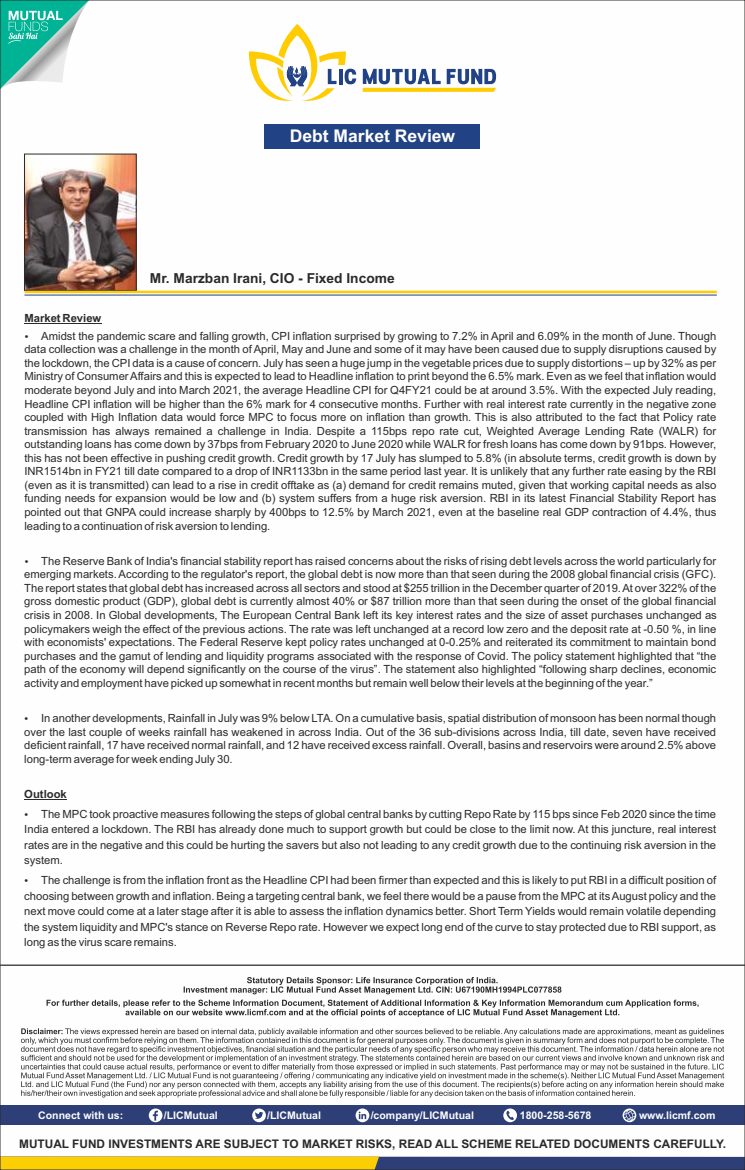
<style>
.page{position:relative;width:745px;height:1170px;background:#fff}
.page>*{position:absolute;margin:0;border:0;box-sizing:border-box;transform-origin:0 0}
.t1{font:700 17.5px "Arial";color:#fefefe}
.t2{font:700 13.75px "Arial";color:#2b2a29}
.t3{font:700 11.88px "Arial";color:#2b2a29}
.t4{font:11.25px/13.5px "Arial";color:#2b2a29;text-align:justify}
.t5{font:700 11.25px "Arial";color:#2b2a29}
.t6{font:700 10.5px "Arial";color:#fefefe}
</style>
<div class="page">
<img style="left:26px;top:156px;width:108px;height:133px">
<div style="left:24px;top:154px;width:112px;height:137px;border:1px solid #2b2a29"></div>
<div style="left:265px;top:124px;width:215px;height:25px;background:#214284"></div>
<hr style="left:25px;top:291px;width:691px;height:2px;background:#fecc00">
<hr style="left:24px;top:295px;width:692px;height:1px;background:#214284">
<svg style="left:21px;top:1028px;width:702px;height:70px"></svg>
<svg style="left:183px;top:977px;width:378px;height:17px"></svg>
<svg style="left:46px;top:1000px;width:652px;height:17px"></svg>
<hr style="left:0;top:965px;width:744px;height:1px;background:#2b2a29">
<svg style="left:249px;top:24px;width:107px;height:77px"></svg>
<svg style="left:362px;top:69px;width:133px;height:23px"></svg>
<svg style="left:2px;top:2px;width:86px;height:86px"></svg>
<div style="left:0;top:1105px;width:744px;height:20px;background:#2d3f76"></div>
<svg style="left:149px;top:1109px;width:13px;height:13px"></svg>
<svg style="left:153px;top:1111px;width:5px;height:10px"></svg>
<svg style="left:355px;top:1109px;width:14px;height:13px"></svg>
<svg style="left:358px;top:1112px;width:8px;height:7px"></svg>
<div style="left:252px;top:1109px;width:14px;height:13px;background:#fefefe;border-radius:50%"></div>
<svg style="left:255px;top:1112px;width:8px;height:7px"></svg>
<svg style="left:503px;top:1109px;width:13px;height:13px"></svg>
<svg style="left:506px;top:1111px;width:7px;height:9px"></svg>
<svg style="left:622px;top:1109px;width:14px;height:13px"></svg>
<svg style="left:623px;top:1110px;width:11px;height:11px"></svg>
<div style="left:0;top:1157px;width:744px;height:13px;background:#2d3f76"></div>
<div style="left:2px;top:1157px;width:377px;height:11px;background:#fccf03"></div>
<hr style="left:24px;top:323px;width:77px;height:1px;background:#2b2a29">
<hr style="left:24px;top:799px;width:43px;height:1px;background:#2b2a29">
<h1 class="t1" style="left:289px;top:129px;width:167px">Debt Market Review</h1>
<p class="t2" style="left:150px;top:273px;width:246px">Mr. Marzban Irani, CIO - Fixed Income</p>
<p class="t5" style="left:24px;top:314px;width:78px">Market Review</p>
<p class="t4" style="left:24px;top:330px;width:693px;text-indent:17px">Amidst the pandemic scare and falling growth, CPI inflation surprised by growing to 7.2% in April and 6.09% in the month of June. Though data collection was a challenge in the month of April, May and June and some of it may have been caused due to supply disruptions caused by the lockdown, the CPI data is a cause of concern. July has seen a huge jump in the vegetable prices due to supply distortions – up by 32% as per Ministry of Consumer Affairs and this is expected to lead to Headline inflation to print beyond the 6.5% mark. Even as we feel that inflation would moderate beyond July and into March 2021, the average Headline CPI for Q4FY21 could be at around 3.5%. With the expected July reading, Headline CPI inflation will be higher than the 6% mark for 4 consecutive months. Further with real interest rate currently in the negative zone coupled with High Inflation data would force MPC to focus more on inflation than growth. This is also attributed to the fact that Policy rate transmission has always remained a challenge in India. Despite a 115bps repo rate cut, Weighted Average Lending Rate (WALR) for outstanding loans has come down by 37bps from February 2020 to June 2020 while WALR for fresh loans has come down by 91bps. However, this has not been effective in pushing credit growth. Credit growth by 17 July has slumped to 5.8% (in absolute terms, credit growth is down by INR1514bn in FY21 till date compared to a drop of INR1133bn in the same period last year. It is unlikely that any further rate easing by the RBI (even as it is transmitted) can lead to a rise in credit offtake as (a) demand for credit remains muted, given that working capital needs as also funding needs for expansion would be low and (b) system suffers from a huge risk aversion. RBI in its latest Financial Stability Report has pointed out that GNPA could increase sharply by 400bps to 12.5% by March 2021, even at the baseline real GDP contraction of 4.4%, thus leading to a continuation of risk aversion to lending.</p>
<p class="t4" style="left:24px;top:555px;width:693px;text-indent:17px">The Reserve Bank of India's financial stability report has raised concerns about the risks of rising debt levels across the world particularly for emerging markets. According to the regulator's report, the global debt is now more than that seen during the 2008 global financial crisis (GFC).<br>The report states that global debt has increased across all sectors and stood at $255 trillion in the December quarter of 2019. At over 322% of the gross domestic product (GDP), global debt is currently almost 40% or $87 trillion more than that seen during the onset of the global financial crisis in 2008. In Global developments, The European Central Bank left its key interest rates and the size of asset purchases unchanged as policymakers weigh the effect of the previous actions. The rate was left unchanged at a record low zero and the deposit rate at -0.50 %, in line with economists' expectations. The Federal Reserve kept policy rates unchanged at 0-0.25% and reiterated its commitment to maintain bond purchases and the gamut of lending and liquidity programs associated with the response of Covid. The policy statement highlighted that “the path of the economy will depend significantly on the course of the virus”. The statement also highlighted “following sharp declines, economic activity and employment have picked up somewhat in recent months but remain well below their levels at the beginning of the year.”</p>
<p class="t4" style="left:24px;top:712px;width:693px;text-indent:17px">In another developments, Rainfall in July was 9% below LTA. On a cumulative basis, spatial distribution of monsoon has been normal though over the last couple of weeks rainfall has weakened in across India. Out of the 36 sub-divisions across India, till date, seven have received deficient rainfall, 17 have received normal rainfall, and 12 have received excess rainfall. Overall, basins and reservoirs were around 2.5% above long-term average for week ending July 30.</p>
<p class="t5" style="left:24px;top:790px;width:44px">Outlook</p>
<p class="t4" style="left:24px;top:807px;width:693px;line-height:15.4px;text-indent:17px">The MPC took proactive measures following the steps of global central banks by cutting Repo Rate by 115 bps since Feb 2020 since the time India entered a lockdown. The RBI has already done much to support growth but could be close to the limit now. At this juncture, real interest rates are in the negative and this could be hurting the savers but also not leading to any credit growth due to the continuing risk aversion in the system.</p>
<p class="t4" style="left:24px;top:874px;width:693px;line-height:15.4px;text-indent:17px">The challenge is from the inflation front as the Headline CPI had been firmer than expected and this is likely to put RBI in a difficult position of choosing between growth and inflation. Being a targeting central bank, we feel there would be a pause from the MPC at its August policy and the next move could come at a later stage after it is able to assess the inflation dynamics better. Short Term Yields would remain volatile depending the system liquidity and MPC's stance on Reverse Repo rate. However we expect long end of the curve to stay protected due to RBI support, as long as the virus scare remains.</p>
<p class="t6" style="left:38px;top:1112px;width:86px">Connect with us:</p>
<p class="t6" style="left:164px;top:1112px;width:55px">/LICMutual</p>
<p class="t6" style="left:267px;top:1112px;width:55px">/LICMutual</p>
<p class="t6" style="left:370px;top:1112px;width:105px">/company/LICMutual</p>
<p class="t6" style="left:519px;top:1112px;width:73px">1800-258-5678</p>
<p class="t6" style="left:638px;top:1112px;width:78px">www.licmf.com</p>
<p class="t3" style="left:19px;top:1139px;width:707px">MUTUAL FUND INVESTMENTS ARE SUBJECT TO MARKET RISKS, READ ALL SCHEME RELATED DOCUMENTS CAREFULLY.</p>
</div>
